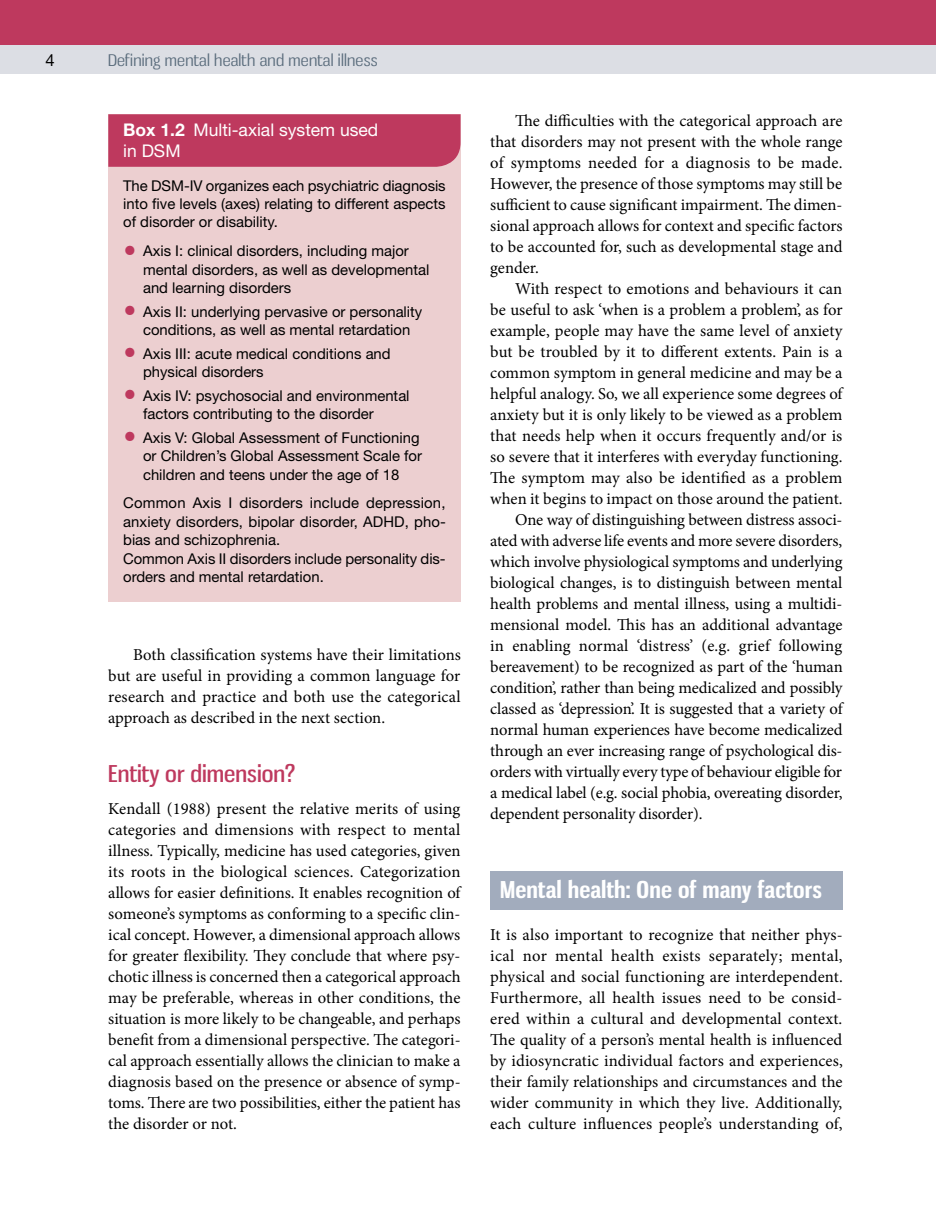
<style>
.page{position:relative;width:936px;height:1219px;background:#fff}
.page>*{position:absolute;margin:0;border:0;box-sizing:border-box;transform-origin:0 0}
.t1{font:700 22.75px "Gnuolane Rg";letter-spacing:.005em;color:#fff;scale:1.2 1}
.t2{font:22.75px "Gnuolane Rg";color:#be395e;scale:1.2 1}
.t3{font:17.5px/21px "Helvetica Neue LT Std";color:#fff}
.t4{font:16.62px/21px "Minion Pro";letter-spacing:-.005em;color:#000;text-align:justify}
.t5{font:16.62px "Helvetica Neue LT Std";color:#000}
.t6{font:15.75px "Gnuolane Bk";letter-spacing:.01em;color:#596b7b;scale:1.2 1}
.t7{font:14.88px/18.4px "Helvetica Neue LT Std";color:#000}
.s1{font-weight:700}
.s2{font-family:"Minion Pro";font-size:35px;color:#be395e}
</style>
<div class="page">
<div style="left:0;top:43px;width:936px;height:31px;background:#dcdee4"></div>
<div style="left:0;top:0;width:936px;height:45px;background:#be395e"></div>
<div style="left:490px;top:871px;width:352px;height:38px;background:#a2acbd"></div>
<div style="left:108px;top:114px;width:352px;height:488px;background:#eccfd0"></div>
<div style="left:108px;top:114px;width:352px;height:53px;background:#be395e"></div>
<p class="t5" style="left:45px;top:50px;width:11px">4</p>
<p class="t6" style="left:108px;top:50px;width:226px">Defining mental health and mental illness</p>
<p class="t3" style="left:123px;top:119px;width:257px"><span class="s1">Box 1.2</span> Multi-axial system used in DSM</p>
<p class="t7" style="left:123px;top:176px;width:324px;text-align:justify">The DSM-IV organizes each psychiatric diagnosis into five levels (axes) relating to different aspects of disorder or disability.</p>
<p class="t7" style="left:143px;top:242px;width:288px;text-indent:-20px"><span class="s2">•</span> Axis I: clinical disorders, including major mental disorders, as well as developmental and learning disorders</p>
<p class="t7" style="left:123px;top:302px;width:301px;text-align:center"><span class="s2">•</span> Axis II: underlying pervasive or personality conditions, as well as mental retardation</p>
<p class="t7" style="left:143px;top:344px;width:249px;text-indent:-20px"><span class="s2">•</span> Axis III: acute medical conditions and physical disorders</p>
<p class="t7" style="left:143px;top:386px;width:268px;text-indent:-20px"><span class="s2">•</span> Axis IV: psychosocial and environmental factors contributing to the disorder</p>
<p class="t7" style="left:143px;top:428px;width:281px;text-indent:-20px"><span class="s2">•</span> Axis V: Global Assessment of Functioning or Children’s Global Assessment Scale for children and teens under the age of 18</p>
<p class="t7" style="left:123px;top:494px;width:324px">Common Axis I disorders include depression, anxiety disorders, bipolar disorder, ADHD, pho&shy;bias and schizophrenia.<br>Common Axis II disorders include personality dis&shy;orders and mental retardation.</p>
<p class="t4" style="left:108px;top:644px;width:354px;text-indent:25px">Both classification systems have their limitations but are useful in providing a common language for research and practice and both use the categorical approach as described in the next section.</p>
<h1 class="t2" style="left:108px;top:760px;width:157px">Entity or dimension?</h1>
<p class="t4" style="left:108px;top:798px;width:354px">Kendall (1988) present the relative merits of using categories and dimensions with respect to mental illness. Typically, medicine has used categories, given its roots in the biological sciences. Categorization allows for easier definitions. It enables recognition of someone’s symptoms as conforming to a specific clin&shy;ical concept. However, a dimensional approach allows for greater flexibility. They conclude that where psy&shy;chotic illness is concerned then a categorical approach may be preferable, whereas in other conditions, the situation is more likely to be changeable, and perhaps benefit from a dimensional perspective. The categori&shy;cal approach essentially allows the clinician to make a diagnosis based on the presence or absence of symp&shy;toms. There are two possibilities, either the patient has the disorder or not.</p>
<p class="t4" style="left:490px;top:111px;width:354px;text-indent:25px">The difficulties with the categorical approach are that disorders may not present with the whole range of symptoms needed for a diagnosis to be made.<br>However, the presence of those symptoms may still be sufficient to cause significant impairment. The dimen&shy;sional approach allows for context and specific factors to be accounted for, such as developmental stage and gender.</p>
<p class="t4" style="left:515px;top:279px;width:329px">With respect to emotions and behaviours it can</p>
<p class="t4" style="left:490px;top:300px;width:354px">be useful to ask ‘when is a problem a problem’, as for</p>
<p class="t4" style="left:490px;top:321px;width:353px">example, people may have the same level of anxiety</p>
<p class="t4" style="left:490px;top:342px;width:354px">but be troubled by it to different extents. Pain is a</p>
<p class="t4" style="left:490px;top:363px;width:354px">common symptom in general medicine and may be a</p>
<p class="t4" style="left:490px;top:384px;width:354px">helpful analogy. So, we all experience some degrees of</p>
<p class="t4" style="left:490px;top:405px;width:354px">anxiety but it is only likely to be viewed as a problem</p>
<p class="t4" style="left:490px;top:426px;width:353px">that needs help when it occurs frequently and/or is</p>
<p class="t4" style="left:490px;top:447px;width:354px">so severe that it interferes with everyday functioning.</p>
<p class="t4" style="left:490px;top:468px;width:354px">The symptom may also be identified as a problem</p>
<p class="t4" style="left:490px;top:489px;width:354px">when it begins to impact on those around the patient.</p>
<p class="t4" style="left:515px;top:510px;width:329px">One way of distinguishing between distress associ-</p>
<p class="t4" style="left:490px;top:531px;width:353px">ated with adverse life events and more severe disorders,</p>
<p class="t4" style="left:490px;top:552px;width:354px">which involve physiological symptoms and underlying</p>
<p class="t4" style="left:490px;top:573px;width:353px">biological changes, is to distinguish between mental</p>
<p class="t4" style="left:490px;top:594px;width:354px">health problems and mental illness, using a multidi-</p>
<p class="t4" style="left:490px;top:615px;width:354px">mensional model. This has an additional advantage</p>
<p class="t4" style="left:490px;top:636px;width:353px">in enabling normal ‘distress’ (e.g. grief following</p>
<p class="t4" style="left:490px;top:657px;width:354px">bereavement) to be recognized as part of the ‘human</p>
<p class="t4" style="left:490px;top:678px;width:354px">condition’, rather than being medicalized and possibly</p>
<p class="t4" style="left:490px;top:699px;width:354px">classed as ‘depression’. It is suggested that a variety of</p>
<p class="t4" style="left:490px;top:720px;width:354px">normal human experiences have become medicalized</p>
<p class="t4" style="left:490px;top:741px;width:354px">through an ever increasing range of psychological dis-</p>
<p class="t4" style="left:490px;top:762px;width:353px">orders with virtually every type of behaviour eligible for</p>
<p class="t4" style="left:490px;top:783px;width:354px">a medical label (e.g. social phobia, overeating disorder,</p>
<p class="t4" style="left:490px;top:804px;width:214px">dependent personality disorder).</p>
<h1 class="t1" style="left:500px;top:876px;width:270px">Mental health: One of many factors</h1>
<p class="t4" style="left:490px;top:924px;width:354px">It is also important to recognize that neither phys&shy;ical nor mental health exists separately; mental, physical and social functioning are interdependent.<br>Furthermore, all health issues need to be consid&shy;ered within a cultural and developmental context.<br>The quality of a person’s mental health is influenced by idiosyncratic individual factors and experiences, their family relationships and circumstances and the wider community in which they live. Additionally, each culture influences people’s understanding of,</p>
</div>
